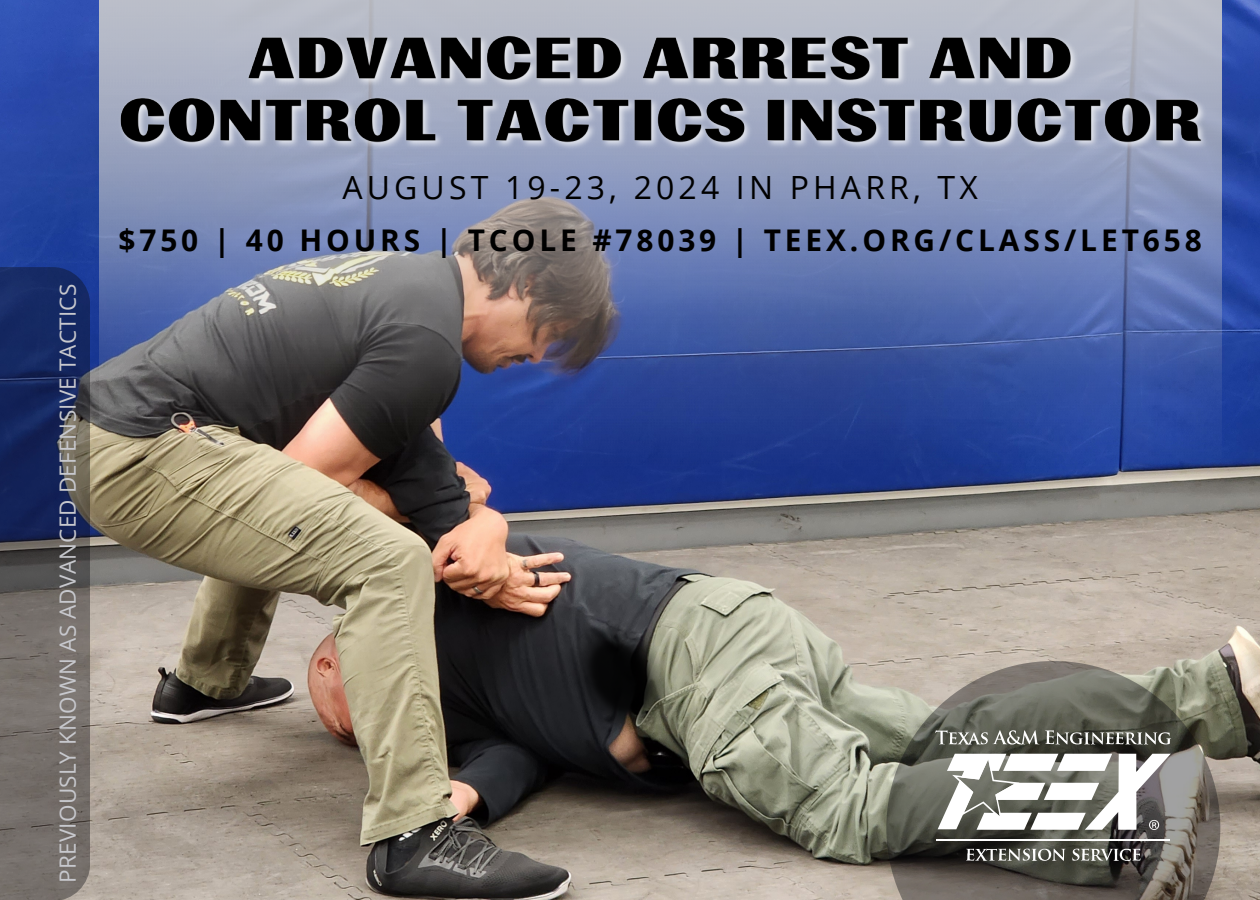
<style>
.page{position:relative;width:1260px;height:900px;background:#fff}
.page>*{position:absolute;margin:0;border:0;box-sizing:border-box;transform-origin:0 0}
.t1{font:32px "Open Sans";letter-spacing:.13em;color:#000}
.t2{font:700 29.75px "Open Sans";letter-spacing:.13em;color:#000}
.t3{font:22.5px "Open Sans";letter-spacing:.01em;color:#c7c8cd}
</style>
<div class="page">
<img style="left:0;top:0;width:1260px;height:900px">
<img style="left:100px;top:0;width:1121px;height:474px">
<svg style="left:886px;top:661px;width:334px;height:239px;background:#6e6b61"></svg>
<svg style="left:935px;top:730px;width:104px;height:15px;background:#82847c"></svg>
<svg style="left:1045px;top:730px;width:126px;height:14px;background:#72736b"></svg>
<svg style="left:966px;top:849px;width:100px;height:12px"></svg>
<svg style="left:1072px;top:849px;width:69px;height:12px"></svg>
<hr style="left:936px;top:839px;width:234px;height:2px;background:#fff">
<svg style="left:938px;top:754px;width:233px;height:76px"></svg>
<img style="left:113px;top:13px;width:1101px;height:148px">
<svg style="left:0;top:267px;width:90px;height:633px;background:#4d5062"></svg>
<img style="left:541px;top:604px;width:151px;height:152px">
<p class="t3" style="left:52px;top:883px;width:600px;rotate:-90deg">PREVIOUSLY KNOWN AS ADVANCED DEFENSIVE TACTICS</p>
<p class="t1" style="left:342px;top:165px;width:637px">AUGUST 19-23, 2024 IN PHARR, TX</p>
<p class="t2" style="left:119px;top:219px;width:1085px">$750 | 40 HOURS | TCOLE #78039 | TEEX.ORG/CLASS/LET658</p>
</div>
